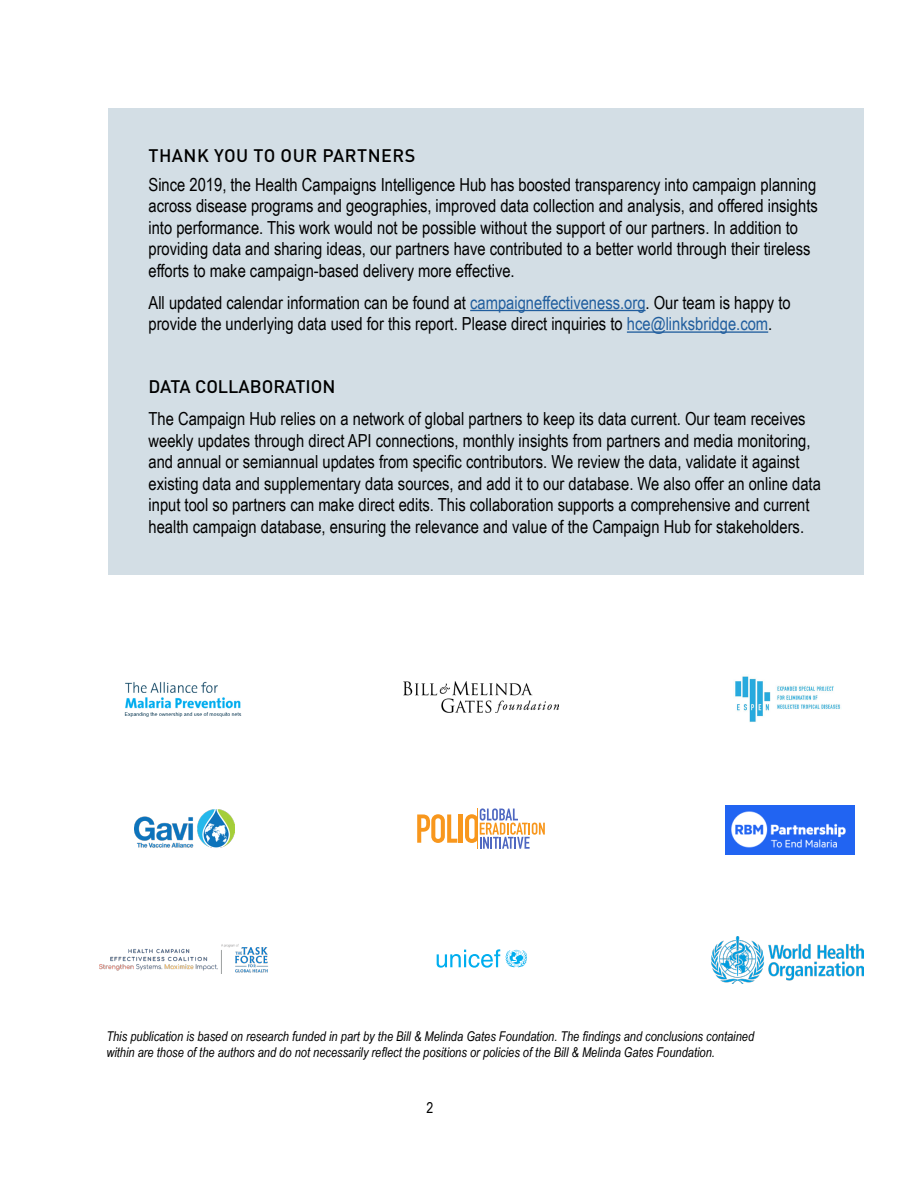
<style>
.page{position:relative;width:918px;height:1188px;background:#fff}
.page>*{position:absolute;margin:0;border:0;box-sizing:border-box;transform-origin:0 0}
.t1{font:18px/21.6px "Arial Narrow";color:#000}
.t2{font:500 18px "DIN Pro";letter-spacing:.025em;color:#000}
.t3{font:500 18px "DIN Pro";color:#000}
.t4{font:15px "Arial Narrow";color:#000}
.t5{font:italic 13.5px/16.2px "Arial Narrow";color:#000}
.s1{color:#215e9e}
</style>
<div class="page">
<div style="left:108px;top:108px;width:756px;height:467px;background:#d3dee5"></div>
<hr style="left:470px;top:310px;width:176px;height:1px;background:#215e9e">
<hr style="left:627px;top:331px;width:141px;height:2px;background:#215e9e">
<img style="left:712px;top:936px;width:152px;height:47px">
<img style="left:403px;top:682px;width:156px;height:31px">
<img style="left:735px;top:676px;width:107px;height:46px">
<img style="left:99px;top:944px;width:169px;height:30px">
<svg style="left:417px;top:814px;width:40px;height:29px"></svg>
<hr style="left:459px;top:814px;width:4px;height:29px;background:#f8971d">
<svg style="left:465px;top:808px;width:80px;height:41px"></svg>
<div style="left:725px;top:805px;width:129px;height:49px;background:#2164f2"></div>
<img style="left:732px;top:812px;width:114px;height:36px">
<img style="left:124px;top:681px;width:118px;height:36px">
<img style="left:134px;top:810px;width:100px;height:37px">
<svg style="left:437px;top:949px;width:90px;height:19px"></svg>
<p class="t2" style="left:148px;top:144px;width:268px">THANK YOU TO OUR PARTNERS</p>
<p class="t1" style="left:148px;top:173px;width:671px">Since 2019, the Health Campaigns Intelligence Hub has boosted transparency into campaign planning across disease programs and geographies, improved data collection and analysis, and offered insights into performance. This work would not be possible without the support of our partners. In addition to providing data and sharing ideas, our partners have contributed to a better world through their tireless efforts to make campaign-based delivery more effective.</p>
<p class="t1" style="left:148px;top:291px;width:644px">All updated calendar information can be found at <span class="s1">campaigneffectiveness.org</span>. Our team is happy to provide the underlying data used for this report. Please direct inquiries to <span class="s1">hce@linksbridge.com</span>.</p>
<p class="t3" style="left:149px;top:375px;width:188px">DATA COLLABORATION</p>
<p class="t1" style="left:149px;top:407px;width:674px">The Campaign Hub relies on a network of global partners to keep its data current. Our team receives weekly updates through direct API connections, monthly insights from partners and media monitoring, and annual or semiannual updates from specific contributors. We review the data, validate it against existing data and supplementary data sources, and add it to our database. We also offer an online data input tool so partners can make direct edits. This collaboration supports a comprehensive and current health campaign database, ensuring the relevance and value of the Campaign Hub for stakeholders.</p>
<p class="t5" style="left:106px;top:1028px;width:649px">This publication is based on research funded in part by the Bill &amp; Melinda Gates Foundation. The findings and conclusions contained within are those of the authors and do not necessarily reflect the positions or policies of the Bill &amp; Melinda Gates Foundation.</p>
<p class="t4" style="left:427px;top:1096px;width:8px">2</p>
</div>
